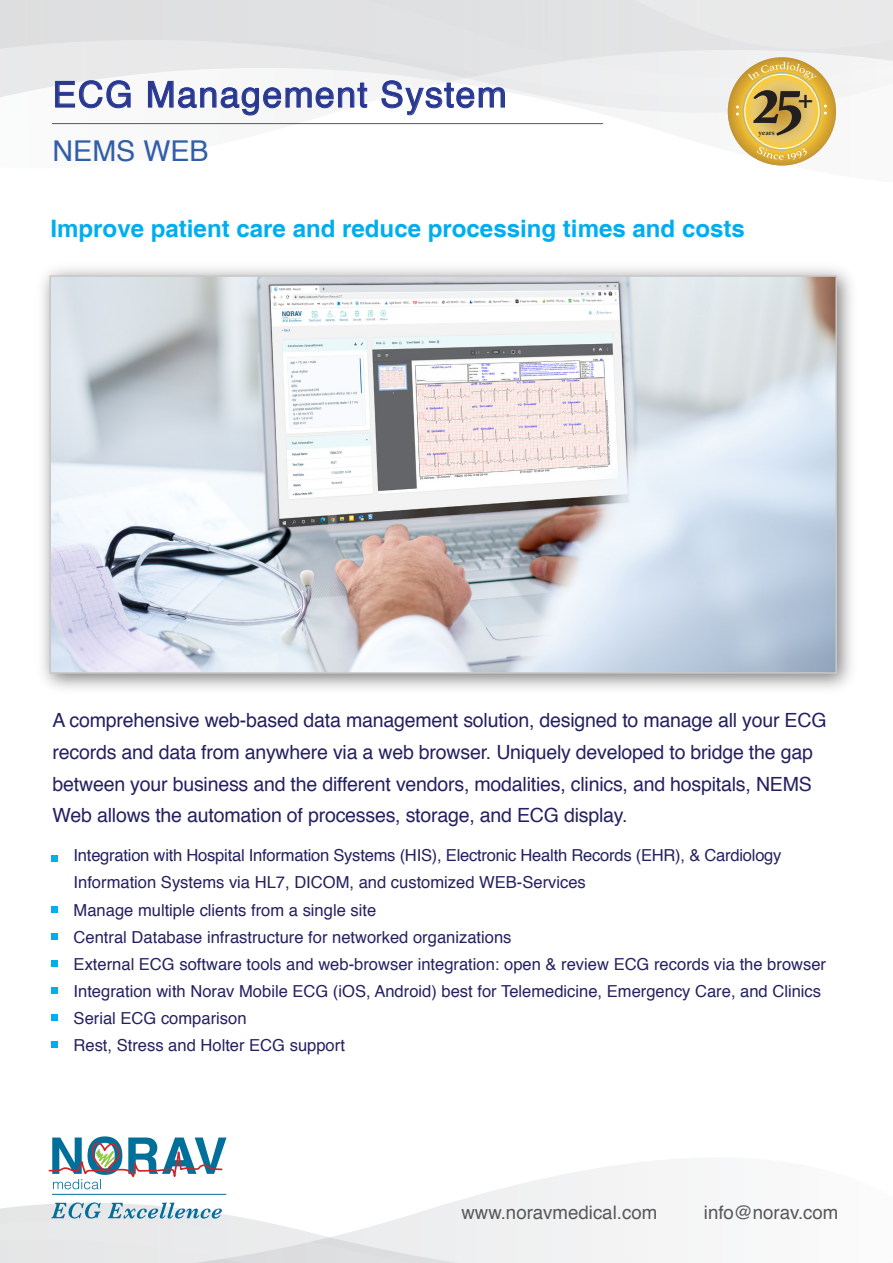
<style>
.page{position:relative;width:893px;height:1263px;background:#fff}
.page>*{position:absolute;margin:0;border:0;box-sizing:border-box;transform-origin:0 0}
.t1{font:700 68.85px "Athelas";color:#231f20}
.t2{font:35.85px "Helvetica";letter-spacing:.04em;color:#283890}
.t3{font:28.65px "Helvetica";color:#315ea7}
.t4{font:27.9px "Gill Sans";color:#231f20}
.t5{font:700 24.15px "Helvetica";color:#00aeef}
.t6{font:19.5px/31.7px "Helvetica";letter-spacing:-.01em;color:#252161}
.t7{font:18.6px "Helvetica";color:#57585a}
.t8{font:16.5px/27.2px "Helvetica";color:#252161}
.t9{font:700 7.35px "Athelas";letter-spacing:-.005em;color:#231f20}
</style>
<div class="page">
<svg style="left:0;top:1162px;width:649px;height:101px"></svg>
<svg style="left:0;top:0;width:893px;height:166px"></svg>
<svg style="left:55px;top:80px;width:76px;height:29px"></svg>
<svg style="left:148px;top:81px;width:219px;height:35px"></svg>
<svg style="left:381px;top:80px;width:124px;height:36px"></svg>
<svg style="left:48px;top:1136px;width:179px;height:53px"></svg>
<svg style="left:51px;top:1202px;width:171px;height:16px"></svg>
<hr style="left:52px;top:1194px;width:174px;height:1px;background:#00709b">
<svg style="left:728px;top:57px;width:108px;height:108px;background:#deb650"></svg>
<svg style="left:736px;top:105px;width:3px;height:11px"></svg>
<svg style="left:824px;top:105px;width:3px;height:10px"></svg>
<svg style="left:748px;top:62px;width:69px;height:18px"></svg>
<svg style="left:757px;top:147px;width:50px;height:13px"></svg>
<hr style="left:52px;top:123px;width:551px;height:1px;background:#57585a">
<img style="left:52px;top:278px;width:782px;height:393px">
<div style="left:49px;top:275px;width:788px;height:399px;border:2px solid #c9c8c8"></div>
<div style="left:51px;top:1014px;width:7px;height:7px;background:#00aeef"></div>
<div style="left:51px;top:1041px;width:7px;height:7px;background:#00aeef"></div>
<div style="left:51px;top:987px;width:7px;height:7px;background:#00aeef"></div>
<div style="left:51px;top:960px;width:7px;height:7px;background:#00aeef"></div>
<div style="left:51px;top:933px;width:7px;height:7px;background:#00aeef"></div>
<div style="left:51px;top:906px;width:7px;height:7px;background:#00aeef"></div>
<div style="left:51px;top:855px;width:7px;height:7px;background:#00aeef"></div>
<p class="t2" style="left:53px;top:67px;width:456px">ECG Management System</p>
<p class="t3" style="left:53px;top:129px;width:158px">NEMS WEB</p>
<p class="t1" style="left:752px;top:61px;width:53px">25</p>
<p class="t4" style="left:798px;top:86px;width:18px">+</p>
<p class="t9" style="left:758px;top:129px;width:18px">years</p>
<p class="t5" style="left:50px;top:213px;width:696px">Improve patient care and reduce processing times and costs</p>
<p class="t6" style="left:53px;top:705px;width:775px">A comprehensive web-based data management solution, designed to manage all your ECG records and data from anywhere via a web browser. Uniquely developed to bridge the gap between your business and the different vendors, modalities, clinics, and hospitals, NEMS Web allows the automation of processes, storage, and ECG display.</p>
<p class="t8" style="left:74px;top:842px;width:754px">Integration with Hospital Information Systems (HIS ,) Electronic Health Records (EHR ,) &amp; Cardiology Information Systems via HL7, DICOM, and customized WEB-Services<br>Manage multiple clients from a single site<br>Central Database infrastructure for networked organizations<br>External ECG software tools and web-browser integration: open &amp; review ECG records via the browser Integration with Norav Mobile ECG (iOS, Android) best for Telemedicine, Emergency Care, and Clinics Serial ECG comparison<br>Rest, Stress and Holter ECG support</p>
<p class="t7" style="left:461px;top:1198px;width:197px">www.noravmedical.com</p>
<p class="t7" style="left:704px;top:1198px;width:136px">info@norav.com</p>
</div>
